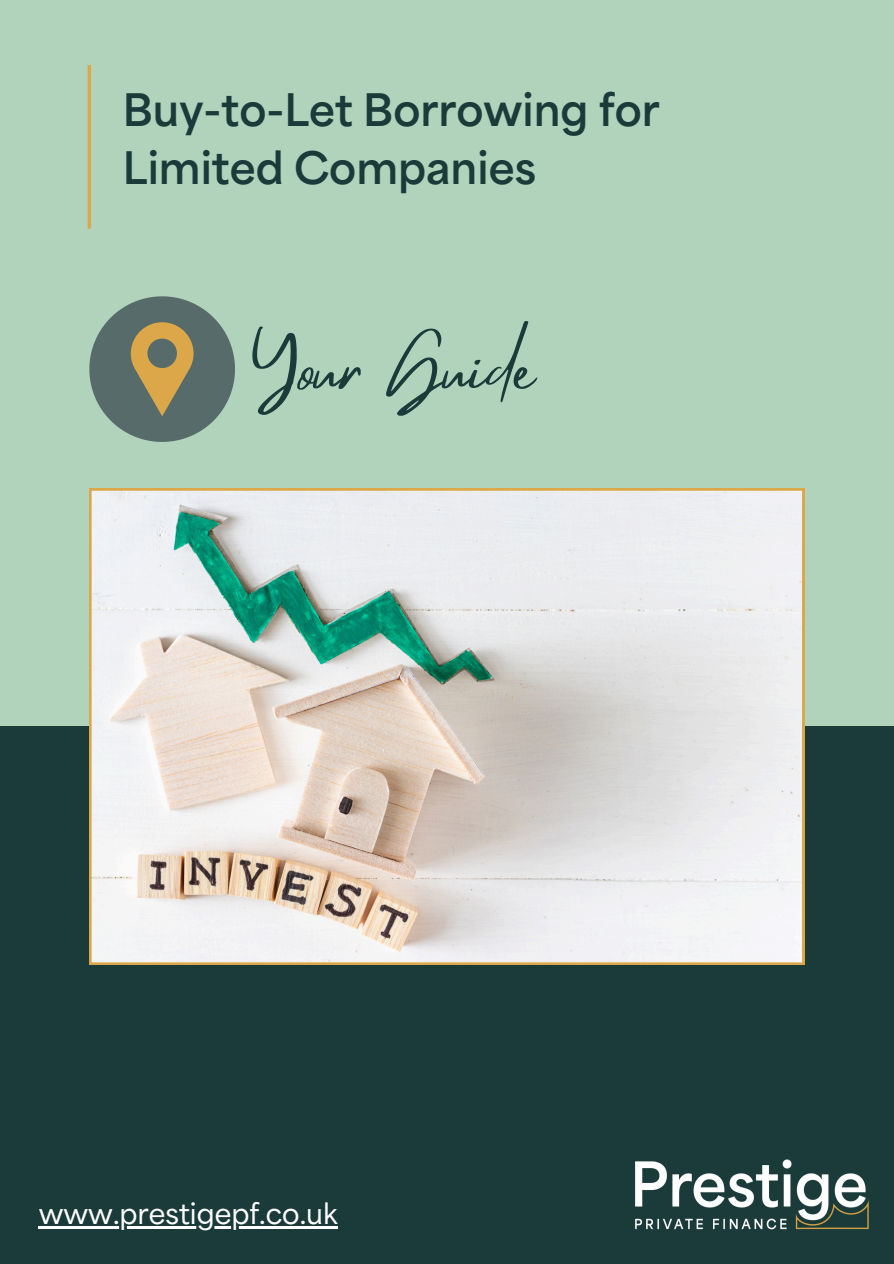
<style>
.page{position:relative;width:894px;height:1264px;background:#fff}
.page>*{position:absolute;margin:0;border:0;box-sizing:border-box;transform-origin:0 0}
.t1{font:66px "Mistrully";color:#1a3b3a}
.t2{font:800 42px/58.5px "Area Normal Trial";color:#1a3b3a}
.t3{font:600 27px "Area Normal Trial";color:#fff}
</style>
<div class="page">
<div style="left:0;top:0;width:893px;height:1263px;background:#b1d3bb"></div>
<div style="left:0;top:726px;width:893px;height:537px;background:#1a3b3a"></div>
<hr style="left:88px;top:65px;width:3px;height:164px;background:#dca749">
<img style="left:635px;top:1159px;width:234px;height:71px">
<svg style="left:89px;top:296px;width:145px;height:145px"></svg>
<svg style="left:89px;top:488px;width:715px;height:476px;background:#dddcd8"></svg>
<hr style="left:39px;top:1226px;width:298px;height:2px;background:#fff">
<h2 class="t2" style="left:123px;top:84px;width:538px">Buy-to-Let Borrowing for<br>Limited Companies</h2>
<p class="t1" style="left:249px;top:315px;width:286px">Your Guide</p>
<p class="t3" style="left:39px;top:1202px;width:300px">www.prestigepf.co.uk</p>
</div>
